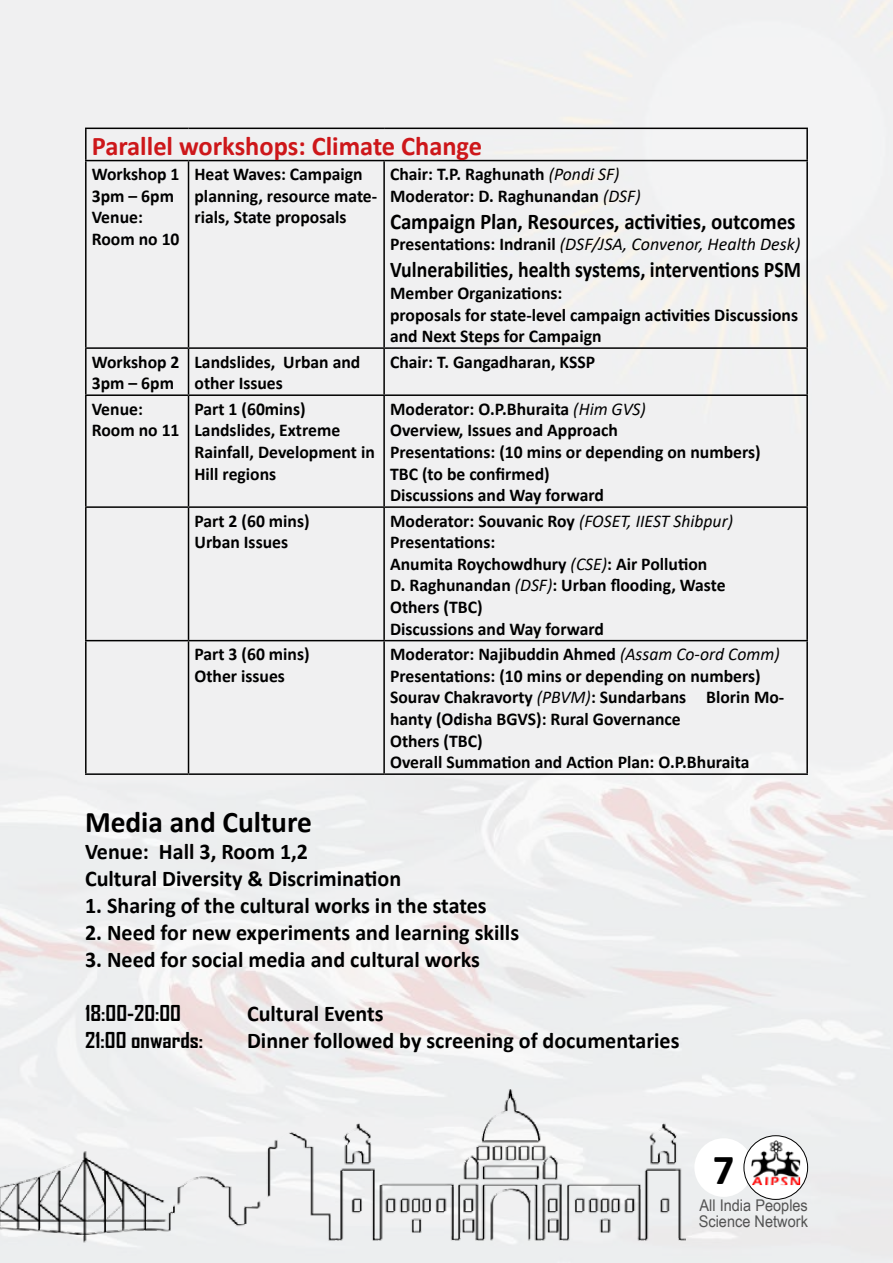
<style>
.page{position:relative;width:893px;height:1263px;background:#f0f0f1}
.page>*{position:absolute;margin:0;border:0;box-sizing:border-box;transform-origin:0 0}
.t1{font:700 42.9px "Calibri";color:#000}
.t2{font:700 30px "Calibri";color:#000}
.t3{font:700 27px "Calibri";color:#cd171a}
.t4{font:700 22.5px/27px "Calibri";color:#000}
.t5{font:700 22.5px "Calibri";color:#000;scale:.88 1}
.t6{font:700 22.5px "Calibri";color:#000;scale:.92 1}
.t7{font:700 21px "Agency FB";color:#000;scale:1.1 1}
.t8{font:700 18px/21.6px "Calibri";color:#000}
.t9{font:italic 18px "Calibri";color:#000}
.t10{font:16.2px/15.1px "Arial Narrow";color:#535353;scale:1.1 1}
.s1{font-weight:400;font-style:italic}
.s2{font-weight:700;font-style:normal}
</style>
<div class="page">
<hr style="left:85px;top:128px;width:104px;height:1px;background:#000">
<hr style="left:85px;top:129px;width:2px;height:31px;background:#000">
<hr style="left:189px;top:128px;width:195px;height:1px;background:#000">
<hr style="left:384px;top:128px;width:424px;height:1px;background:#000">
<hr style="left:806px;top:129px;width:2px;height:31px;background:#000">
<hr style="left:85px;top:160px;width:104px;height:1px;background:#000">
<hr style="left:85px;top:161px;width:2px;height:186px;background:#000">
<hr style="left:189px;top:160px;width:195px;height:1px;background:#000">
<hr style="left:188px;top:161px;width:1px;height:186px;background:#000">
<hr style="left:384px;top:160px;width:424px;height:1px;background:#000">
<hr style="left:383px;top:161px;width:2px;height:186px;background:#000">
<hr style="left:806px;top:161px;width:2px;height:186px;background:#000">
<hr style="left:85px;top:347px;width:104px;height:2px;background:#000">
<hr style="left:85px;top:349px;width:2px;height:45px;background:#000">
<hr style="left:189px;top:347px;width:195px;height:2px;background:#000">
<hr style="left:188px;top:349px;width:1px;height:45px;background:#000">
<hr style="left:384px;top:347px;width:424px;height:2px;background:#000">
<hr style="left:383px;top:349px;width:2px;height:45px;background:#000">
<hr style="left:806px;top:349px;width:2px;height:45px;background:#000">
<hr style="left:85px;top:394px;width:104px;height:2px;background:#000">
<hr style="left:85px;top:396px;width:2px;height:110px;background:#000">
<hr style="left:189px;top:394px;width:195px;height:2px;background:#000">
<hr style="left:188px;top:396px;width:1px;height:110px;background:#000">
<hr style="left:384px;top:394px;width:424px;height:2px;background:#000">
<hr style="left:383px;top:396px;width:2px;height:110px;background:#000">
<hr style="left:806px;top:396px;width:2px;height:110px;background:#000">
<hr style="left:85px;top:506px;width:104px;height:2px;background:#000">
<hr style="left:85px;top:508px;width:2px;height:132px;background:#000">
<hr style="left:189px;top:506px;width:195px;height:2px;background:#000">
<hr style="left:188px;top:508px;width:1px;height:132px;background:#000">
<hr style="left:384px;top:506px;width:424px;height:2px;background:#000">
<hr style="left:383px;top:508px;width:2px;height:132px;background:#000">
<hr style="left:806px;top:508px;width:2px;height:132px;background:#000">
<hr style="left:85px;top:640px;width:104px;height:1px;background:#000">
<hr style="left:85px;top:641px;width:2px;height:132px;background:#000">
<hr style="left:189px;top:640px;width:195px;height:1px;background:#000">
<hr style="left:188px;top:641px;width:1px;height:132px;background:#000">
<hr style="left:384px;top:640px;width:424px;height:1px;background:#000">
<hr style="left:383px;top:641px;width:2px;height:132px;background:#000">
<hr style="left:806px;top:641px;width:2px;height:132px;background:#000">
<hr style="left:85px;top:773px;width:104px;height:2px;background:#000">
<hr style="left:189px;top:773px;width:195px;height:2px;background:#000">
<hr style="left:384px;top:773px;width:424px;height:2px;background:#000">
<img style="left:0;top:1011px;width:686px;height:248px">
<div style="left:694px;top:1138px;width:59px;height:59px;background:#fff;border-radius:50%"></div>
<div style="left:744px;top:1136px;width:64px;height:63px;background:#fff;border-radius:50%"></div>
<img style="left:751px;top:1140px;width:49px;height:45px">
<div style="left:744px;top:1135px;width:64px;height:65px;border:1px solid #000;border-radius:50%"></div>
<h3 class="t3" style="left:92px;top:127px;width:392px">Parallel workshops: Climate Change</h3>
<p class="t8" style="left:92px;top:163px;width:89px">Workshop 1<br>3pm – 6pm<br>Venue:<br>Room no 10</p>
<p class="t8" style="left:195px;top:163px;width:184px">Heat Waves: Campaign planning, resource mate&shy;rials, State proposals</p>
<p class="t8" style="left:390px;top:163px;width:252px">Chair: T.P. Raghunath <span class="s1">(Pondi SF)<br></span>Moderator: D. Raghunandan <span class="s1">(DSF)</span></p>
<p class="t6" style="left:390px;top:205px;width:443px">Campaign Plan, Resources, activities, outcomes</p>
<p class="t9" style="left:390px;top:232px;width:412px"><span class="s2">Presentations: Indranil</span> (DSF/JSA, Convenor, Health Desk)</p>
<p class="t5" style="left:390px;top:254px;width:468px">Vulnerabilities, health systems, interventions PSM</p>
<p class="t8" style="left:390px;top:282px;width:409px">Member Organizations:<br>proposals for state-level campaign activities Discussions and Next Steps for Campaign</p>
<p class="t8" style="left:92px;top:351px;width:89px">Workshop 2<br>3pm – 6pm</p>
<p class="t8" style="left:195px;top:351px;width:167px">Landslides, Urban and other Issues</p>
<p class="t8" style="left:390px;top:351px;width:206px">Chair: T. Gangadharan, KSSP</p>
<p class="t8" style="left:92px;top:398px;width:89px">Venue:<br>Room no 11</p>
<p class="t8" style="left:195px;top:398px;width:182px">Part 1 (60mins)<br>Landslides, Extreme<br>Rainfall, Development in<br>Hill regions</p>
<p class="t8" style="left:390px;top:398px;width:372px">Moderator: O.P.Bhuraita <span class="s1">(Him GVS)<br></span>Overview, Issues and Approach<br>Presentations: (10 mins or depending on numbers)<br>TBC (to be confirmed)<br>Discussions and Way forward</p>
<p class="t8" style="left:195px;top:510px;width:117px">Part 2 (60 mins)<br>Urban Issues</p>
<p class="t8" style="left:390px;top:510px;width:344px">Moderator: Souvanic Roy <span class="s1">(FOSET, IIEST Shibpur)<br></span>Presentations:<br>Anumita Roychowdhury <span class="s1">(CSE)</span>: Air Pollution<br>D. Raghunandan <span class="s1">(DSF)</span>: Urban flooding, Waste<br>Others (TBC)<br>Discussions and Way forward</p>
<p class="t8" style="left:195px;top:643px;width:117px">Part 3 (60 mins)<br>Other issues</p>
<p class="t8" style="left:390px;top:643px;width:396px">Moderator: Najibuddin Ahmed <span class="s1">(Assam Co-ord Comm)<br></span>Presentations: (10 mins or depending on numbers)<br>Sourav Chakravorty <span class="s1">(PBVM)</span>: Sundarbans Blorin Mo&shy;hanty (Odisha BGVS): Rural Governance<br>Others (TBC)<br>Overall Summation and Action Plan: O.P.Bhuraita</p>
<h2 class="t2" style="left:85px;top:801px;width:228px">Media and Culture</h2>
<p class="t4" style="left:85px;top:838px;width:318px">Venue: Hall 3, Room 1,2<br>Cultural Diversity &amp; Discrimination</p>
<p class="t4" style="left:85px;top:892px;width:403px">1. Sharing of the cultural works in the states</p>
<p class="t4" style="left:85px;top:919px;width:436px">2. Need for new experiments and learning skills</p>
<p class="t4" style="left:85px;top:946px;width:396px">3. Need for social media and cultural works</p>
<p class="t7" style="left:85px;top:1000px;width:89px">18:00-20:00</p>
<p class="t4" style="left:247px;top:1000px;width:138px">Cultural Events</p>
<p class="t7" style="left:85px;top:1027px;width:109px">21:00 onwards:</p>
<p class="t4" style="left:247px;top:1027px;width:434px">Dinner followed by screening of documentaries</p>
<h1 class="t1" style="left:713px;top:1139px;width:23px">7</h1>
<p class="t10" style="left:699px;top:1197px;width:101px">All India Peoples<br>Science Network</p>
</div>
